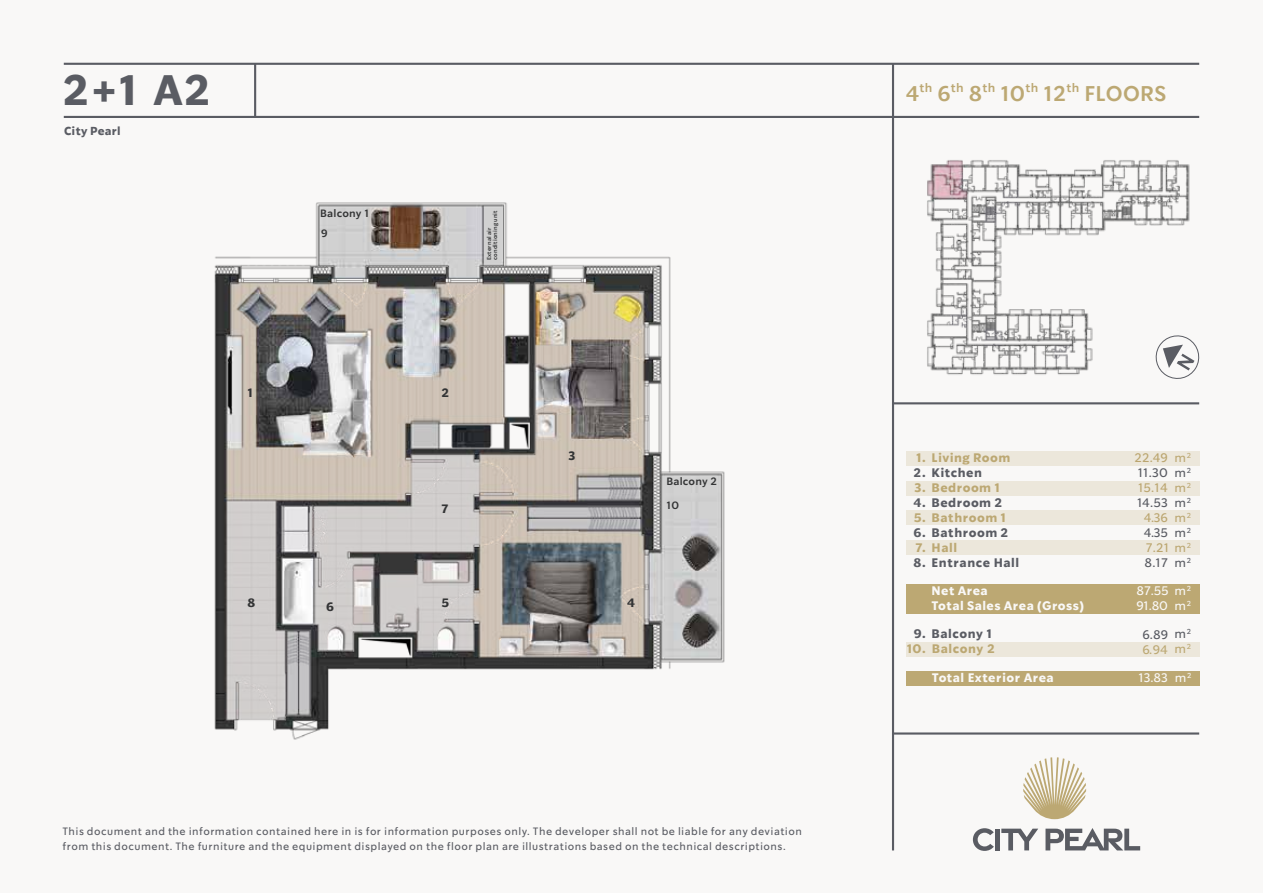
<style>
.page{position:relative;width:1263px;height:893px;background:#fff}
.page>*{position:absolute;margin:0;border:0;box-sizing:border-box;transform-origin:0 0}
.t1{font:700 42px "So Do Sans";color:#5a5c63}
.t2{font:600 21px "So Do Sans";letter-spacing:.015em;color:#bca873}
.t3{font:700 12.15px "So Do Sans";letter-spacing:.045em;color:#5a5c63}
.t4{font:700 12.15px "So Do Sans";letter-spacing:.04em;color:#bca873}
.t5{font:700 12.15px "So Do Sans";letter-spacing:.035em;color:#f9f8f7}
.t6{font:12.15px/15px "So Do Sans";letter-spacing:.01em;color:#585a61}
.t7{font:12.15px "So Do Sans";letter-spacing:-.01em;color:#f9f8f7}
.t8{font:12.15px/15px "So Do Sans";color:#bca873;text-align:justify}
.t9{font:12.15px "So Do Sans";letter-spacing:.005em;color:#bba56e}
.t10{font:12.15px/14.9px "So Do Sans";color:#5a5c63}
.t11{font:700 12px "So Do Sans";color:#333435}
.t12{font:700 11.4px "So Do Sans";letter-spacing:.015em;color:#5a5c63}
.t13{font:10.5px/15px "So Do Sans";letter-spacing:.045em;color:#5a5c63}
.t14{font:600 10.5px/20.2px "So Do Sans";letter-spacing:.015em;color:#333435}
.t15{font:600 5.7px/5.8px "So Do Sans";letter-spacing:.015em;color:#333435}
.s1{color:#5a5c63}
.s2{color:#bba56e}
.s3{color:#bca873}
</style>
<div class="page">
<img style="left:63px;top:62px;width:1137px;height:789px">
<svg style="left:1045px;top:828px;width:95px;height:22px"></svg>
<svg style="left:973px;top:828px;width:21px;height:23px"></svg>
<div style="left:995px;top:829px;width:5px;height:21px;background:#5a5c63"></div>
<svg style="left:1001px;top:829px;width:37px;height:21px"></svg>
<svg style="left:1023px;top:757px;width:63px;height:62px"></svg>
<hr style="left:64px;top:63px;width:1135px;height:2px;background:#5a5c63">
<hr style="left:64px;top:116px;width:1135px;height:2px;background:#5a5c63">
<hr style="left:893px;top:402px;width:306px;height:2px;background:#5a5c63">
<hr style="left:893px;top:732px;width:306px;height:3px;background:#5a5c63">
<hr style="left:254px;top:64px;width:2px;height:53px;background:#5a5c63">
<hr style="left:892px;top:64px;width:2px;height:786px;background:#5a5c63">
<svg style="left:1153px;top:333px;width:47px;height:48px"></svg>
<div style="left:906px;top:451px;width:293px;height:15px;background:#ece7db"></div>
<div style="left:906px;top:481px;width:293px;height:14px;background:#ece7db"></div>
<div style="left:906px;top:511px;width:293px;height:14px;background:#ece7db"></div>
<div style="left:906px;top:540px;width:293px;height:15px;background:#ece7db"></div>
<div style="left:906px;top:599px;width:293px;height:14px;background:#bca873"></div>
<div style="left:906px;top:584px;width:293px;height:15px;background:#bca873"></div>
<div style="left:906px;top:642px;width:293px;height:15px;background:#ece7db"></div>
<div style="left:906px;top:671px;width:293px;height:14px;background:#bca873"></div>
<h1 class="t1" style="left:63px;top:65px;width:150px">2+1 A2</h1>
<h2 class="t2" style="left:906px;top:81px;width:262px">4<sup>th</sup> 6<sup>th</sup> 8<sup>th</sup> 10<sup>th</sup> 12<sup>th</sup> FLOORS</h2>
<p class="t12" style="left:64px;top:124px;width:58px">City Pearl</p>
<p class="t14" style="left:320px;top:203px;width:50px">Balcony 1<br>9</p>
<p class="t15" style="left:486px;top:260px;width:51px;rotate:-90deg">External air conditioning unit</p>
<p class="t11" style="left:248px;top:385px;width:7px">1</p>
<p class="t11" style="left:441px;top:385px;width:9px">2</p>
<p class="t11" style="left:441px;top:501px;width:8px">7</p>
<p class="t11" style="left:568px;top:448px;width:9px">3</p>
<p class="t14" style="left:667px;top:472px;width:52px">Balcony 2</p>
<p class="t14" style="left:667px;top:495px;width:14px">10</p>
<p class="t11" style="left:248px;top:595px;width:9px">8</p>
<p class="t11" style="left:627px;top:595px;width:9px">4</p>
<p class="t11" style="left:326px;top:599px;width:9px">6</p>
<p class="t11" style="left:441px;top:595px;width:9px">5</p>
<p class="t13" style="left:63px;top:824px;width:741px">This document and the information contained here in is for information purposes only. The developer shall not be liable for any deviation from this document. The furniture and the equipment displayed on the floor plan are illustrations based on the technical descriptions.</p>
<p class="t4" style="left:931px;top:450px;width:80px">Living Room</p>
<p class="t3" style="left:931px;top:465px;width:52px">Kitchen</p>
<p class="t4" style="left:931px;top:480px;width:70px">Bedroom 1</p>
<p class="t3" style="left:931px;top:495px;width:72px">Bedroom 2</p>
<p class="t4" style="left:931px;top:510px;width:76px">Bathroom 1</p>
<p class="t3" style="left:931px;top:525px;width:78px">Bathroom 2</p>
<p class="t4" style="left:931px;top:540px;width:27px">Hall</p>
<p class="t3" style="left:931px;top:555px;width:89px">Entrance Hall</p>
<p class="t5" style="left:931px;top:598px;width:154px">Total Sales Area (Gross)</p>
<p class="t7" style="left:1136px;top:598px;width:56px">91.80 m<sup>2</sup></p>
<p class="t8" style="left:1174px;top:451px;width:18px">m<sup>2 </sup><span class="s1">m</span><sup>2 </sup>m<sup>2 </sup><span class="s1">m</span><sup>2 </sup>m<sup>2 </sup><span class="s1">m</span><sup>2</sup></p>
<p class="t10" style="left:1174px;top:555px;width:18px">m<sup>2</sup></p>
<p class="t9" style="left:1134px;top:451px;width:35px">22.49</p>
<p class="t6" style="left:1138px;top:465px;width:32px">11.30</p>
<p class="t9" style="left:1138px;top:481px;width:31px">15.14</p>
<p class="t6" style="left:1137px;top:495px;width:32px">14.53</p>
<p class="t9" style="left:1144px;top:511px;width:25px">4.36</p>
<p class="t6" style="left:1144px;top:525px;width:49px">4.35<br><span class="s2">7.21</span> <span class="s3">m</span><sup>2<br></sup>8.17</p>
<p class="t4" style="left:916px;top:450px;width:11px">1.</p>
<p class="t3" style="left:914px;top:465px;width:14px">2.</p>
<p class="t4" style="left:914px;top:480px;width:13px">3.</p>
<p class="t3" style="left:914px;top:495px;width:14px">4.</p>
<p class="t4" style="left:914px;top:510px;width:14px">5.</p>
<p class="t3" style="left:913px;top:525px;width:14px">6.</p>
<p class="t4" style="left:915px;top:540px;width:12px">7.</p>
<p class="t3" style="left:913px;top:555px;width:14px">8.</p>
<p class="t5" style="left:931px;top:583px;width:58px">Net Area</p>
<p class="t7" style="left:1136px;top:584px;width:56px">87.55 m<sup>2</sup></p>
<p class="t3" style="left:931px;top:627px;width:62px">Balcony 1</p>
<p class="t10" style="left:1174px;top:627px;width:18px">m<sup>2 </sup><span class="s3">m</span><sup>2</sup></p>
<p class="t5" style="left:932px;top:670px;width:124px">Total Exterior Area</p>
<p class="t7" style="left:1175px;top:671px;width:18px">m<sup>2</sup></p>
<p class="t3" style="left:914px;top:627px;width:13px">9.</p>
<p class="t4" style="left:907px;top:641px;width:20px">10.</p>
<p class="t6" style="left:1142px;top:627px;width:27px">6.89</p>
<p class="t4" style="left:932px;top:641px;width:64px">Balcony 2</p>
<p class="t8" style="left:1143px;top:642px;width:27px">6.94</p>
<p class="t7" style="left:1138px;top:671px;width:31px">13.83</p>
</div>
